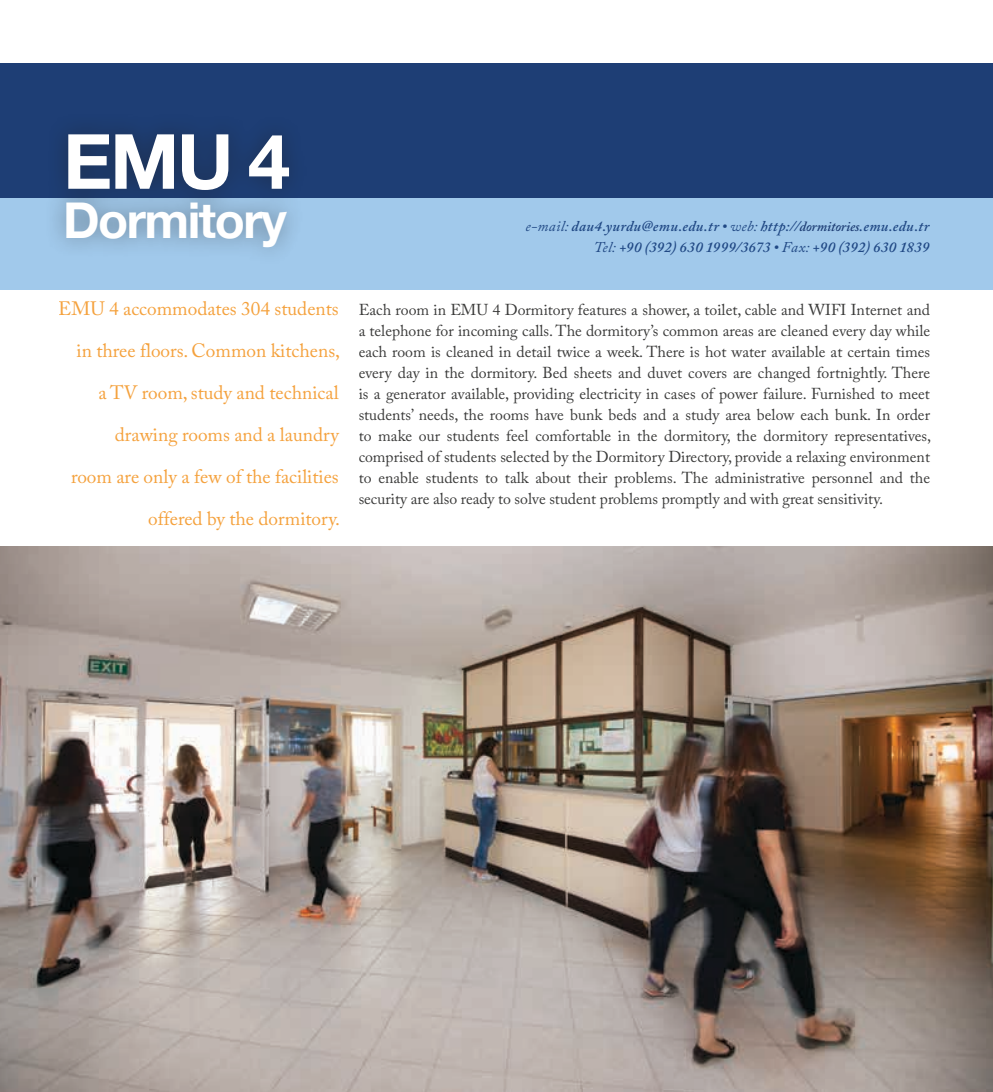
<style>
.page{position:relative;width:993px;height:1092px;background:#fff}
.page>*{position:absolute;margin:0;border:0;box-sizing:border-box;transform-origin:0 0}
.t1{font:700 76.12px "Helvetica Neue EMU";color:#fff}
.t2{font:700 49.35px "Helvetica Neue EMU";letter-spacing:-.03em;color:#fff}
.t3{font:19.25px/42px "Adobe Caslon Pro";color:#f3931f;text-align:right}
.t4{font:15.75px/21px "Adobe Caslon Pro";color:#1c1c1b;text-align:justify}
.t5{font:italic 600 14.88px/21px "Adobe Caslon Pro";letter-spacing:.025em;color:#204884;text-align:right}
.s1{font-weight:400}
.s2{font-size:14px;color:#1e3e75}
</style>
<div class="page">
<div style="left:0;top:63px;width:992px;height:135px;background:#1e3e75"></div>
<div style="left:0;top:198px;width:992px;height:92px;background:#a1c9eb"></div>
<div style="left:45px;top:112px;width:264px;height:155px;background:#1c1c1b;opacity:.42"></div>
<img style="left:0;top:546px;width:992px;height:545px">
<h1 class="t1" style="left:63px;top:114px;width:229px">EMU 4</h1>
<h2 class="t2" style="left:63px;top:190px;width:225px">Dormitory</h2>
<p class="t3" style="left:59px;top:287px;width:283px">EMU 4 accommodates 304 students in three floors. Common kitchens,<br>a TV room, study and technical drawing rooms and a laundry<br>room are only a few of the facilities offered by the dormitory.</p>
<p class="t5" style="left:525px;top:215px;width:405px"><span class="s1">e-mail:</span> dau4.yurdu@emu.edu.tr • <span class="s1">web:</span> http://<span class="s2">dormitories</span>.emu.edu.tr<br><span class="s1">Tel:</span> +90 (392) 630 1999/3673 • <span class="s1">Fax:</span> +90 (392) 630 1839</p>
<p class="t4" style="left:358px;top:299px;width:574px">Each room in EMU 4 Dormitory features a shower, a toilet, cable and WIFI Internet and a telephone for incoming calls. The dormitory’s common areas are cleaned every day while each room is cleaned in detail twice a week. There is hot water available at certain times every day in the dormitory. Bed sheets and duvet covers are changed fortnightly. There is a generator available, providing electricity in cases of power failure. Furnished to meet students’ needs, the rooms have bunk beds and a study area below each bunk. In order to make our students feel comfortable in the dormitory, the dormitory representatives, comprised of students selected by the Dormitory Directory, provide a relaxing environment to enable students to talk about their problems. The administrative personnel and the security are also ready to solve student problems promptly and with great sensitivity.</p>
</div>
